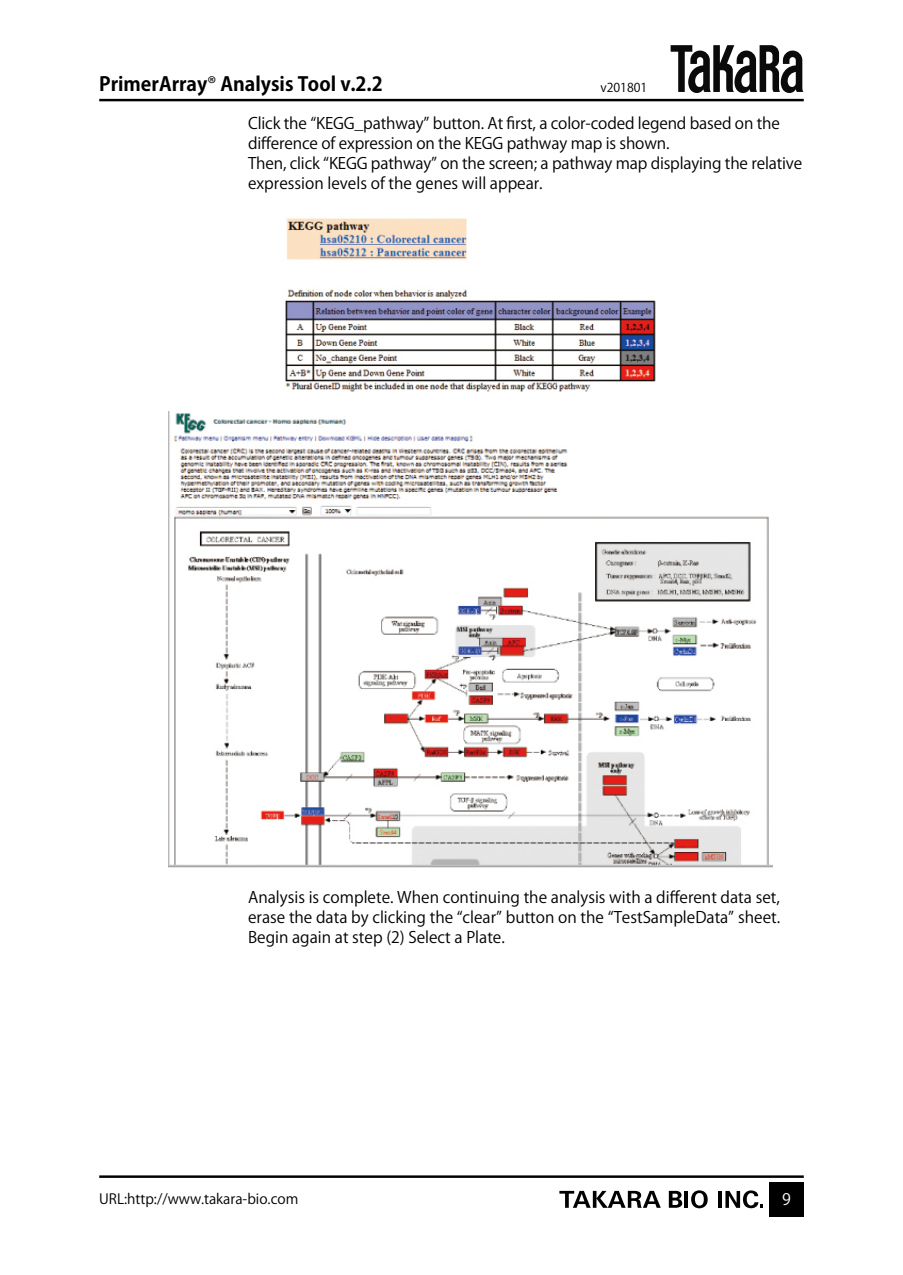
<style>
.page{position:relative;width:903px;height:1275px;background:#fff}
.page>*{position:absolute;margin:0;border:0;box-sizing:border-box;transform-origin:0 0}
.t1{font:700 19.25px "Koz Go Pro";color:#000}
.t2{font:15.75px/19.8px "Koz Go Pro";letter-spacing:-.01em;color:#000}
.t3{font:15.75px "Koz Go Pro";color:#fff}
.t4{font:14px "Koz Go Pro";color:#000}
.t5{font:12.25px "Koz Go Pro";color:#000}
.s1{font-weight:400}
</style>
<div class="page">
<hr style="left:99px;top:99px;width:705px;height:2px;background:#000">
<svg style="left:670px;top:45px;width:133px;height:48px"></svg>
<hr style="left:99px;top:1175px;width:705px;height:3px;background:#000">
<div style="left:769px;top:1182px;width:35px;height:35px;background:#000"></div>
<svg style="left:691px;top:1190px;width:17px;height:18px"></svg>
<svg style="left:559px;top:1191px;width:102px;height:17px"></svg>
<hr style="left:684px;top:1191px;width:4px;height:17px;background:#000">
<hr style="left:718px;top:1191px;width:4px;height:17px;background:#000">
<svg style="left:725px;top:1190px;width:38px;height:18px"></svg>
<svg style="left:669px;top:1191px;width:13px;height:17px"></svg>
<img style="left:285px;top:218px;width:371px;height:174px">
<img style="left:169px;top:412px;width:604px;height:456px">
<p class="t1" style="left:99px;top:71px;width:285px">PrimerArray<span class="s1">®</span> Analysis Tool v.2.2</p>
<p class="t5" style="left:600px;top:79px;width:48px">v201801</p>
<p class="t2" style="left:248px;top:114px;width:556px">Click the “KEGG_pathway” button. At first, a color-coded legend based on the difference of expression on the KEGG pathway map is shown.<br>Then, click “KEGG pathway” on the screen; a pathway map displaying the relative expression levels of the genes will appear.</p>
<p class="t2" style="left:248px;top:888px;width:534px;text-align:justify">Analysis is complete. When continuing the analysis with a different data set, erase the data by clicking the “clear” button on the “TestSampleData” sheet.<br>Begin again at step (2) Select a Plate.</p>
<p class="t4" style="left:99px;top:1189px;width:201px">URL:http://www.takara-bio.com</p>
<p class="t3" style="left:782px;top:1189px;width:10px">9</p>
</div>
